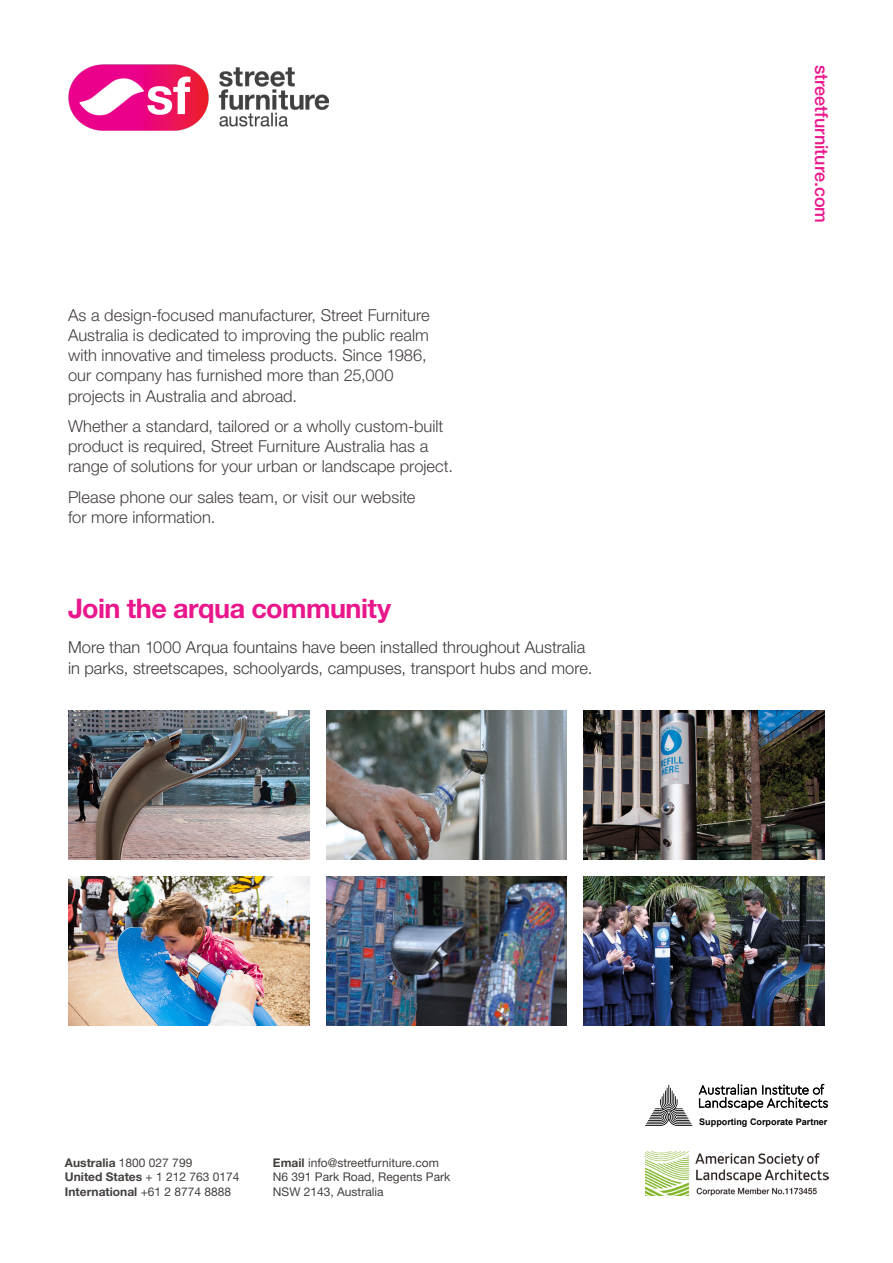
<style>
.page{position:relative;width:893px;height:1263px;background:#fff}
.page>*{position:absolute;margin:0;border:0;box-sizing:border-box;transform-origin:0 0}
.t1{font:700 27px "Helvetica Neue LT Pro";letter-spacing:-.02em;color:#e9168c}
.t2{font:500 18px "Helvetica Neue LT Pro";color:#e9168c}
.t3{font:300 16.5px/20.1px "Helvetica Neue LT Pro";color:#44403e}
.t4{font:300 16.5px/20.1px "Helvetica Neue LT Pro";color:#3c3c3c}
.t5{font:12px/14.4px "Helvetica Neue LT Pro";color:#44403e}
.t6{font:700 12px/14.4px "Helvetica Neue LT Pro";color:#44403e}
.t7{font:700 9px "Arial";color:#000}
.s1{font-weight:400}
.s2{font-weight:700}
</style>
<div class="page">
<img style="left:584px;top:877px;width:241px;height:148px">
<img style="left:68px;top:877px;width:241px;height:148px">
<img style="left:68px;top:711px;width:241px;height:149px">
<img style="left:584px;top:711px;width:241px;height:149px">
<img style="left:326px;top:711px;width:241px;height:149px">
<img style="left:326px;top:877px;width:241px;height:148px">
<img style="left:69px;top:65px;width:260px;height:65px">
<svg style="left:645px;top:1084px;width:183px;height:42px"></svg>
<img style="left:645px;top:1152px;width:183px;height:43px">
<p class="t3" style="left:68px;top:305px;width:363px">As a design-focused manufacturer, Street Furniture Australia is dedicated to improving the public realm with innovative and timeless products. Since 1986, our company has furnished more than 25,000 projects in Australia and abroad.</p>
<p class="t3" style="left:68px;top:416px;width:386px">Whether a standard, tailored or a wholly custom-built product is required, Street Furniture Australia has a range of solutions for your urban or landscape project.</p>
<p class="t3" style="left:68px;top:487px;width:349px">Please phone our sales team, or visit our website for more information.</p>
<h1 class="t1" style="left:68px;top:592px;width:325px">Join the arqua community</h1>
<p class="t4" style="left:68px;top:637px;width:526px">More than 1000 Arqua fountains have been installed throughout Australia in parks, streetscapes, schoolyards, campuses, transport hubs and more.</p>
<p class="t2" style="left:832px;top:65px;width:160px;rotate:90deg">streetfurniture.com</p>
<p class="t6" style="left:65px;top:1155px;width:176px">Australia <span class="s1">1800 027 799<br></span>United States <span class="s1">+ 1 212 763 0174<br></span>International <span class="s1">+61 2 8774 8888</span></p>
<p class="t5" style="left:273px;top:1155px;width:179px"><span class="s2">Email</span> info@streetfurniture.com<br>N6 391 Park Road, Regents Park<br>NSW 2143, Australia</p>
<p class="t7" style="left:699px;top:1115px;width:130px">Supporting Corporate Partner</p>
</div>
